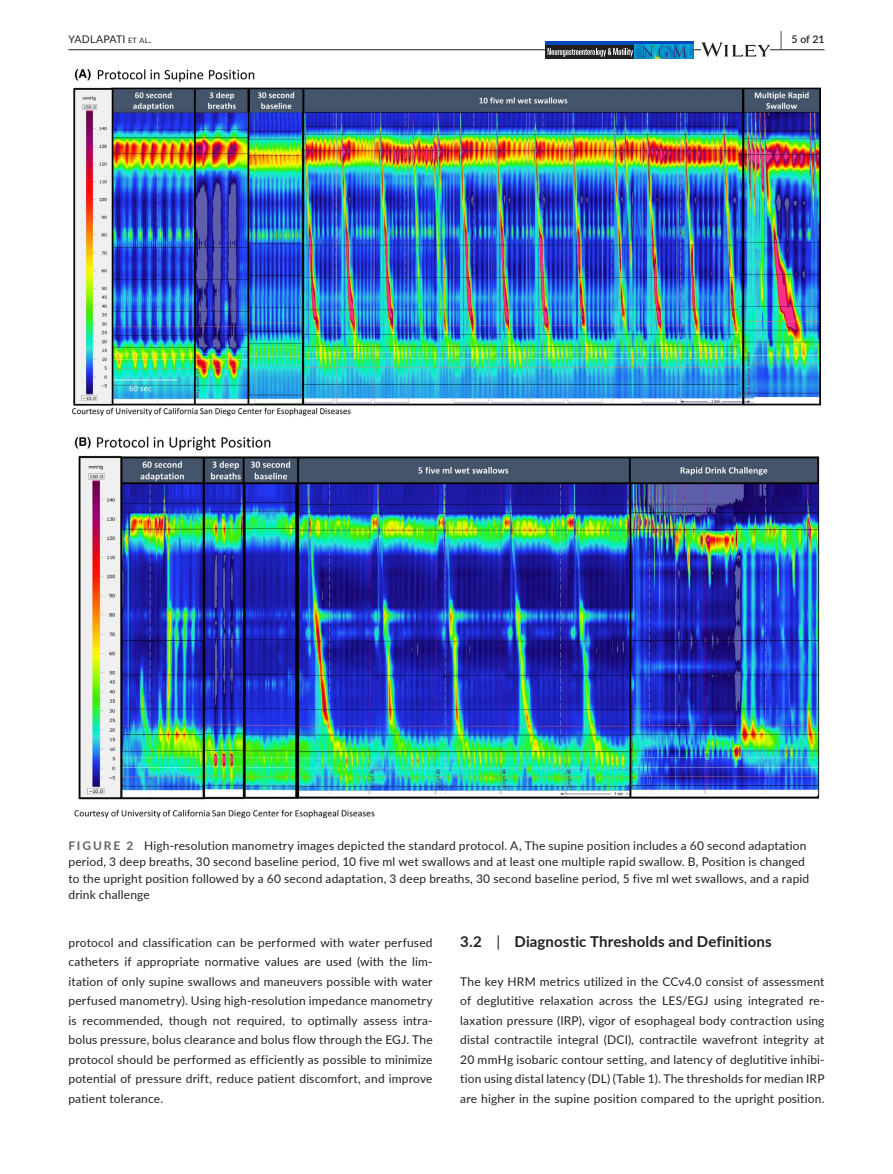
<style>
.page{position:relative;width:893px;height:1174px;background:#fff}
.page>*{position:absolute;margin:0;border:0;box-sizing:border-box;transform-origin:0 0}
.t1{font:700 15px "Lato";letter-spacing:.005em;color:#231f20}
.t2{font:12px/19.5px "Lato";letter-spacing:.015em;color:#231f20;text-align:justify}
.t3{font:10.5px "Lato";letter-spacing:.02em;color:#231f20}
.t4{font:600 10.5px "Lato";color:#231f20}
.s1{font-size:7.35px}
.s2{font-size:19.5px}
.s3{font-weight:700;color:#636366}
.s4{font-weight:400}
</style>
<div class="page">
<hr style="left:68px;top:49px;width:756px;height:1px;background:#231f20">
<div style="left:545px;top:41px;width:149px;height:18px;background:#231f20"></div>
<svg style="left:547px;top:48px;width:86px;height:9px"></svg>
<hr style="left:545px;top:41px;width:149px;height:4px;background:#004aba">
<img style="left:635px;top:45px;width:59px;height:14px">
<svg style="left:701px;top:42px;width:69px;height:15px"></svg>
<img style="left:72px;top:69px;width:749px;height:748px">
<p class="t3" style="left:68px;top:31px;width:84px">YADLAPATI <span class="s1">et al</span>.</p>
<p class="t4" style="left:780px;top:31px;width:46px"><span class="s2">|</span> 5 of 21</p>
<p class="t2" style="left:68px;top:836px;width:742px;line-height:16.5px;text-align:left"><span class="s3">FIGURE 2</span> High-resolution manometry images depicted the standard protocol. A, The supine position includes a 60 second adaptation period, 3 deep breaths, 30 second baseline period, 10 five ml wet swallows and at least one multiple rapid swallow. B, Position is changed to the upright position followed by a 60 second adaptation, 3 deep breaths, 30 second baseline period, 5 five ml wet swallows, and a rapid drink challenge</p>
<p class="t2" style="left:68px;top:932px;width:366px">protocol and classification can be performed with water perfused catheters if appropriate normative values are used (with the lim&shy;itation of only supine swallows and maneuvers possible with water perfused manometry). Using high-resolution impedance manometry is recommended, though not required, to optimally assess intra&shy;bolus pressure, bolus clearance and bolus flow through the EGJ. The protocol should be performed as efficiently as possible to minimize potential of pressure drift, reduce patient discomfort, and improve patient tolerance.</p>
<p class="t1" style="left:460px;top:930px;width:313px">3.2 <span class="s4">|</span> Diagnostic Thresholds and Definitions</p>
<p class="t2" style="left:460px;top:971px;width:366px">The key HRM metrics utilized in the CCv4.0 consist of assessment of deglutitive relaxation across the LES/EGJ using integrated re&shy;laxation pressure (IRP), vigor of esophageal body contraction using distal contractile integral (DCI), contractile wavefront integrity at 20 mmHg isobaric contour setting, and latency of deglutitive inhibi&shy;tion using distal latency (DL) (Table 1). The thresholds for median IRP are higher in the supine position compared to the upright position.</p>
</div>
